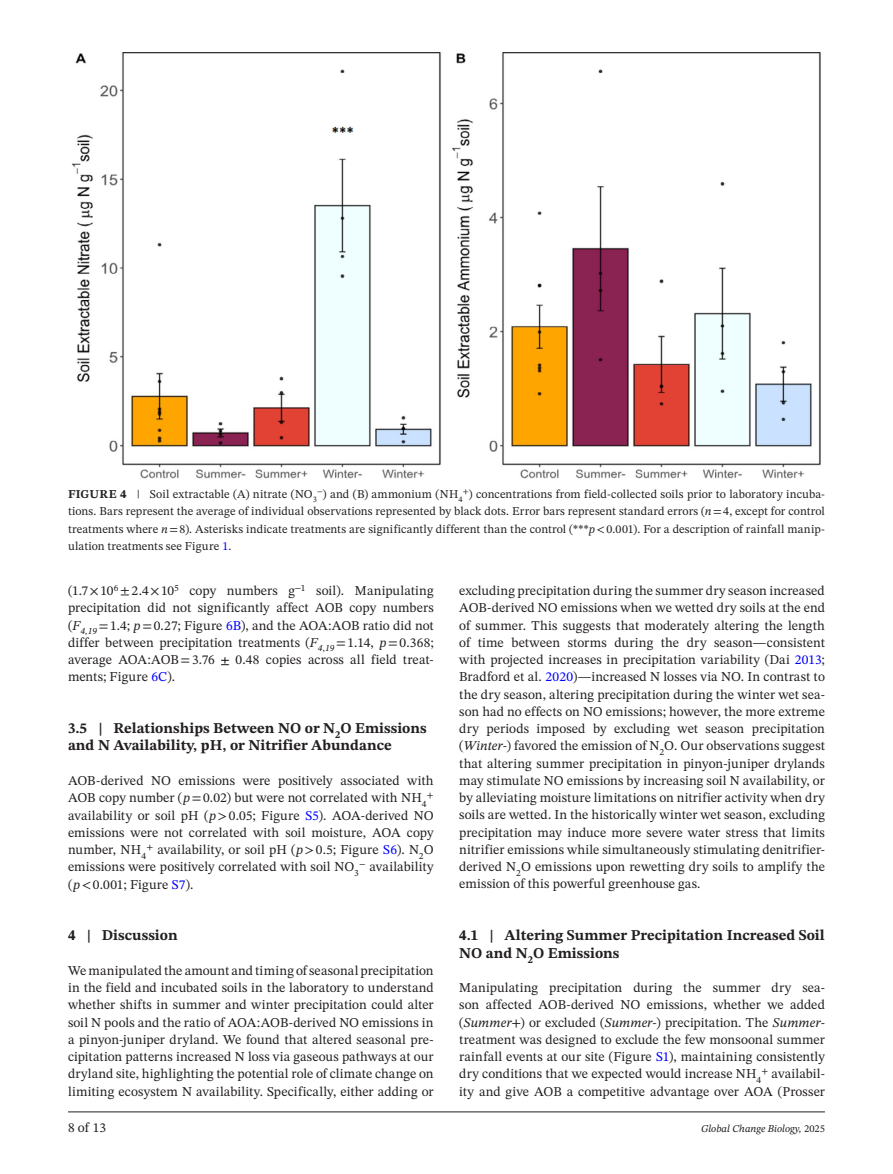
<style>
.page{position:relative;width:893px;height:1174px;background:#fff}
.page>*{position:absolute;margin:0;border:0;box-sizing:border-box;transform-origin:0 0}
.t1{font:700 15px/17.2px "STIX Two Text";color:#231f20}
.t2{font:13.5px/17.2px "STIX Two Text";letter-spacing:.005em;color:#231f20;text-align:justify}
.t3{font:12px/17.2px "STIX Two Text";letter-spacing:.015em;color:#231f20;text-align:justify}
.t4{font:italic 10.5px "STIX Two Text";color:#231f20}
.t5{font:9.45px "STIX Two Text";color:#231f20}
.s1{font-weight:700}
.s2{font-style:italic}
.s3{color:#00f}
.s4{font-family:"STIX Math";color:#000}
.s5{font-style:normal}
</style>
<div class="page">
<hr style="left:68px;top:1111px;width:757px;height:1px;background:#231f20">
<img style="left:72px;top:52px;width:749px;height:426px">
<p class="t3" style="left:68px;top:485px;width:758px"><span class="s1">FIGURE 4</span> | Soil extractable (A) nitrate (NO<sub>3</sub><sup>−</sup>) and (B) ammonium (NH<sub>4</sub><sup>+</sup>) concentrations from field-collected soils prior to laboratory incuba&shy;tions. Bars represent the average of individual observations represented by black dots. Error bars represent standard errors (<span class="s2">n</span>=4, except for control treatments where <span class="s2">n</span>=8). Asterisks indicate treatments are significantly different than the control (***<span class="s2">p</span>&lt;0.001). For a description of rainfall manip&shy;ulation treatments see Figure <span class="s3">1</span>.</p>
<p class="t2" style="left:68px;top:582px;width:367px">(1.7×10<sup>6</sup> ±2.4×10<sup>5</sup> copy numbers g<sup>−</sup><sup>1</sup> soil). Manipulating precipitation did not significantly affect AOB copy numbers (<span class="s2">F</span><sub>4,19</sub> =1.4; <span class="s2">p</span>=0.27; Figure <span class="s3">6B</span>), and the AOA:AOB ratio did not differ between precipitation treatments (<span class="s2">F</span><sub>4,19</sub> =1.14, <span class="s2">p</span>=0.368; average AOA:AOB=3.76 <span class="s4">±</span> 0.48 copies across all field treat&shy;ments; Figure <span class="s3">6C</span>).</p>
<p class="t1" style="left:68px;top:720px;width:360px">3.5 | Relationships Between NO or N<sub>2</sub>O Emissions and N Availability, pH, or Nitrifier Abundance</p>
<p class="t2" style="left:68px;top:772px;width:367px">AOB-derived NO emissions were positively associated with<br>AOB copy number (<span class="s2">p</span>=0.02) but were not correlated with NH<sub>4</sub></p>
<p class="t5" style="left:427px;top:788px;width:8px">+</p>
<p class="t2" style="left:68px;top:806px;width:367px">availability or soil pH (<span class="s2">p</span>&gt;0.05; Figure <span class="s3">S5</span>). AOA-derived NO emissions were not correlated with soil moisture, AOA copy number, NH<sub>4</sub><sup>+</sup> availability, or soil pH (<span class="s2">p</span>&gt;0.5; Figure <span class="s3">S6</span>). N<sub>2</sub>O emissions were positively correlated with soil NO<sub>3</sub><sup>−</sup> availability (<span class="s2">p</span>&lt;0.001; Figure <span class="s3">S7</span>).</p>
<p class="t1" style="left:68px;top:927px;width:111px">4 | Discussion</p>
<p class="t2" style="left:68px;top:961px;width:367px">We manipulated the amount and timing of seasonal precipitation in the field and incubated soils in the laboratory to understand whether shifts in summer and winter precipitation could alter soil N pools and the ratio of AOA:AOB-derived NO emissions in a pinyon-juniper dryland. We found that altered seasonal pre&shy;cipitation patterns increased N loss via gaseous pathways at our dryland site, highlighting the potential role of climate change on limiting ecosystem N availability. Specifically, either adding or</p>
<p class="t2" style="left:459px;top:582px;width:367px">excluding precipitation during the summer dry season increased AOB-derived NO emissions when we wetted dry soils at the end of summer. This suggests that moderately altering the length of time between storms during the dry season—consistent with projected increases in precipitation variability (Dai <span class="s3">2013</span>; Bradford et al. <span class="s3">2020</span>)—increased N losses via NO. In contrast to the dry season, altering precipitation during the winter wet sea&shy;son had no effects on NO emissions; however, the more extreme dry periods imposed by excluding wet season precipitation (<span class="s2">Winter-</span>) favored the emission of N<sub>2</sub>O. Our observations suggest that altering summer precipitation in pinyon-juniper drylands may stimulate NO emissions by increasing soil N availability, or by alleviating moisture limitations on nitrifier activity when dry soils are wetted. In the historically winter wet season, excluding precipitation may induce more severe water stress that limits nitrifier emissions while simultaneously stimulating denitrifier&shy;derived N<sub>2</sub>O emissions upon rewetting dry soils to amplify the emission of this powerful greenhouse gas.</p>
<p class="t1" style="left:459px;top:927px;width:367px">4.1 | Altering Summer Precipitation Increased Soil<br>NO and N<sub>2</sub>O Emissions</p>
<p class="t2" style="left:459px;top:978px;width:367px">Manipulating precipitation during the summer dry sea&shy;son affected AOB-derived NO emissions, whether we added (<span class="s2">Summer+</span>) or excluded (<span class="s2">Summer-</span>) precipitation. The <span class="s2">Summer&shy;</span>treatment was designed to exclude the few monsoonal summer rainfall events at our site (Figure <span class="s3">S1</span>), maintaining consistently dry conditions that we expected would increase NH<sub>4</sub><sup>+</sup> availabil&shy;ity and give AOB a competitive advantage over AOA (Prosser</p>
<p class="t2" style="left:68px;top:1119px;width:40px">8 of 13</p>
<p class="t4" style="left:701px;top:1121px;width:125px">Global Change Biology, <span class="s5">2025</span></p>
</div>
